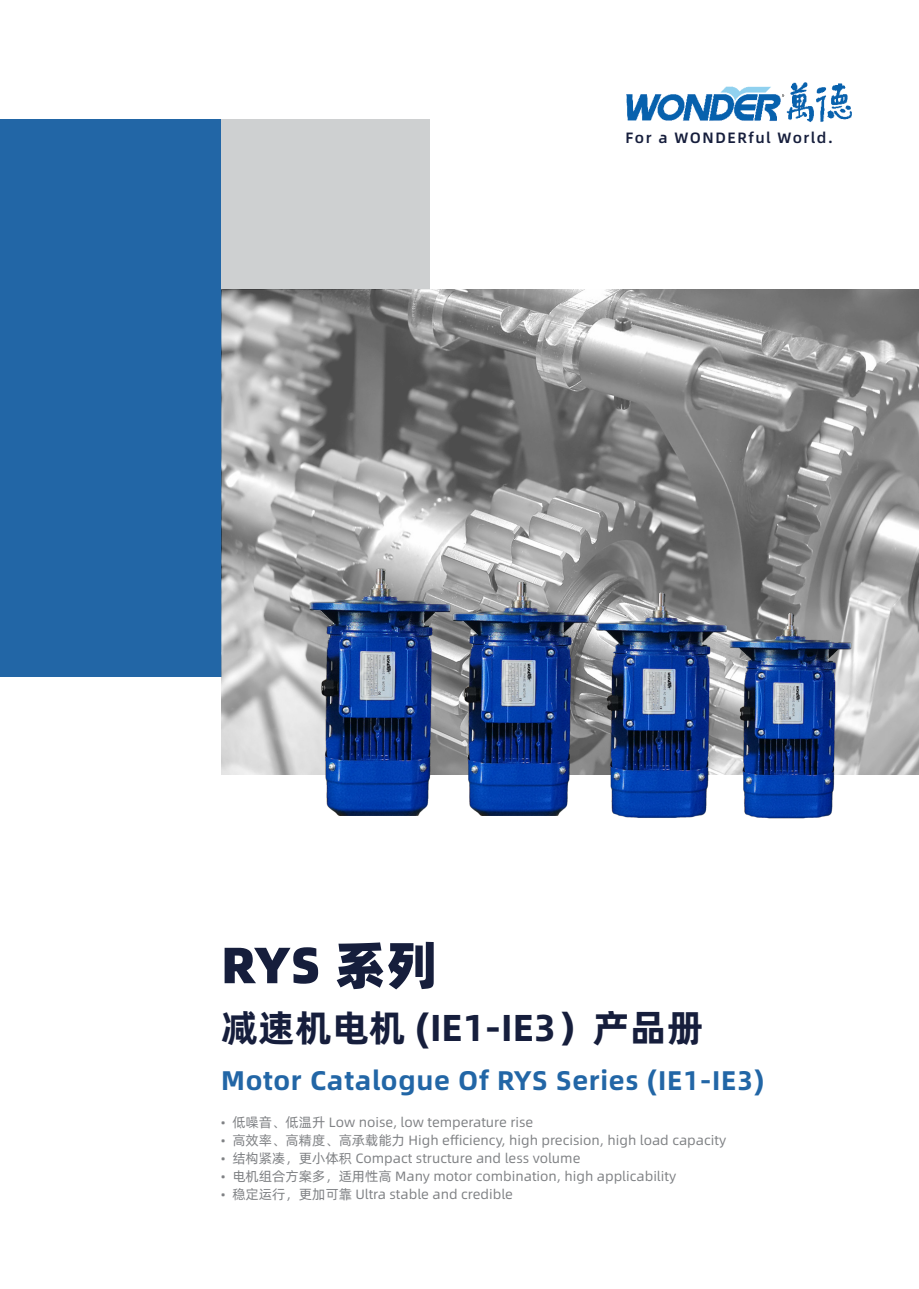
<style>
.page{position:relative;width:919px;height:1289px;background:#fff}
.page>*{position:absolute;margin:0;border:0;box-sizing:border-box;transform-origin:0 0}
.t1{font:800 51px "Alibaba Pu Hui Ti";color:#161e3c}
.t2{font:700 37.5px "Alibaba Pu Hui Ti";color:#161e3c}
.t3{font:700 27px "Alibaba Pu Hui Ti";letter-spacing:.025em;color:#2266a6}
.t4{font:500 15px "Alibaba Pu Hui Ti";letter-spacing:.1em;color:#161e3c}
.t5{font:13.5px "Alibaba Pu Hui Ti";color:#808285}
</style>
<div class="page">
<div style="left:0;top:119px;width:221px;height:557px;background:#2266a6"></div>
<div style="left:221px;top:119px;width:208px;height:170px;background:#ced0d1"></div>
<img style="left:221px;top:289px;width:697px;height:485px">
<img style="left:626px;top:82px;width:226px;height:41px">
<img style="left:287px;top:496px;width:148px;height:319px">
<img style="left:435px;top:496px;width:374px;height:279px">
<img style="left:462px;top:555px;width:143px;height:261px">
<img style="left:605px;top:555px;width:313px;height:264px">
<p class="t4" style="left:625px;top:126px;width:209px">For a WONDERful World.</p>
<p class="t1" style="left:221px;top:923px;width:217px">RYS 系列</p>
<p class="t2" style="left:221px;top:997px;width:484px">减速机电机 (IE1-IE3）产品册</p>
<p class="t3" style="left:221px;top:1058px;width:544px">Motor Catalogue Of RYS Series (IE1-IE3)</p>
<p class="t5" style="left:221px;top:1112px;width:313px">• 低噪音、低温升 Low noise, low temperature rise</p>
<p class="t5" style="left:221px;top:1130px;width:506px">• 高效率、高精度、高承载能力 High efficiency, high precision, high load capacity</p>
<p class="t5" style="left:221px;top:1148px;width:361px">• 结构紧凑，更小体积 Compact structure and less volume</p>
<p class="t5" style="left:221px;top:1166px;width:456px">• 电机组合方案多，适用性高 Many motor combination, high applicability</p>
<p class="t5" style="left:221px;top:1184px;width:293px">• 稳定运行，更加可靠 Ultra stable and credible</p>
</div>
